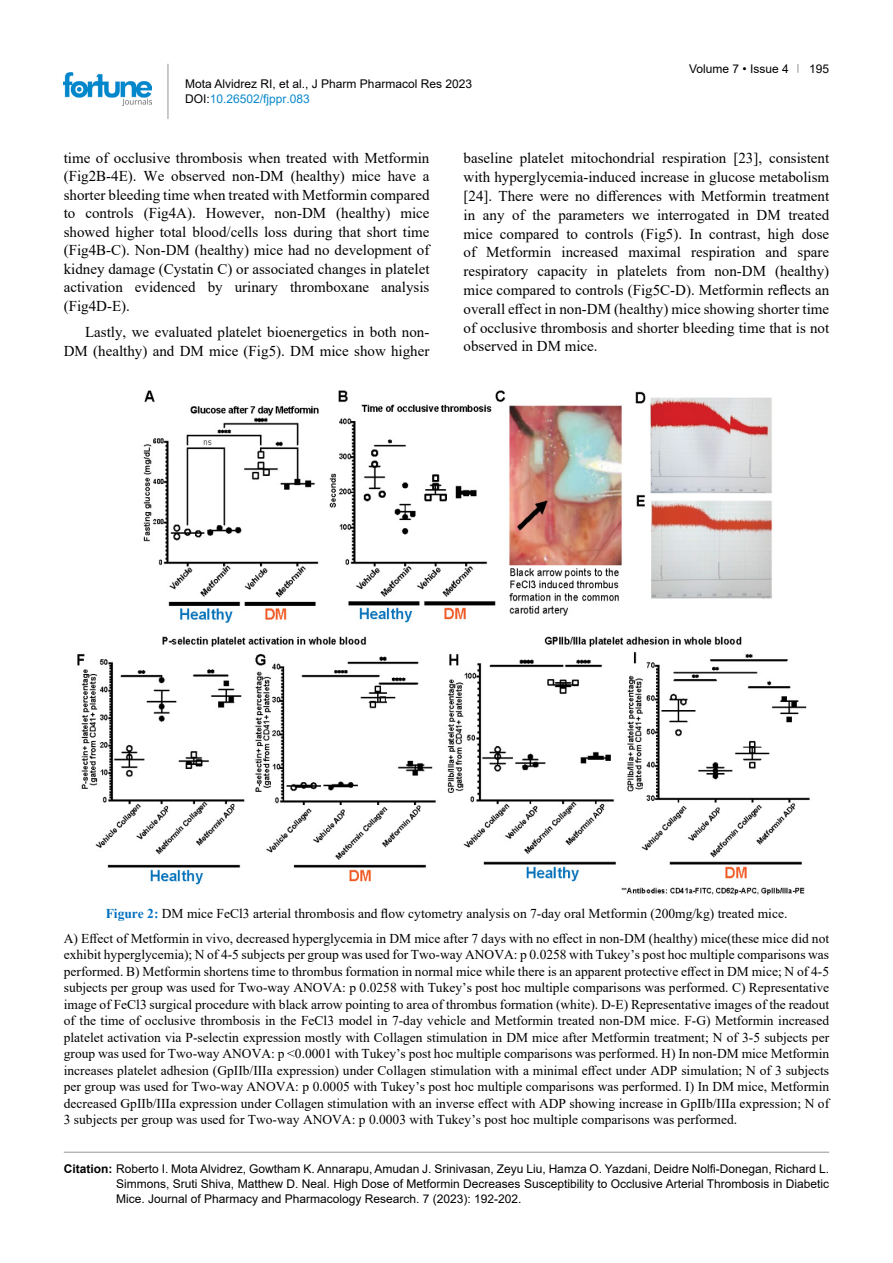
<style>
.page{position:relative;width:893px;height:1263px;background:#fff}
.page>*{position:absolute;margin:0;border:0;box-sizing:border-box;transform-origin:0 0}
.t1{font:15px/18.8px "Times New Roman";color:#000;text-align:justify}
.t2{font:13.5px/16.5px "Times New Roman";color:#000;text-align:center}
.t3{font:12px/15px "Arial";color:#000}
.s1{color:#0a88ca}
.s2{font-weight:700;color:#0070c0}
.s3{font-weight:700}
</style>
<div class="page">
<hr style="left:168px;top:64px;width:1px;height:55px;background:#939598">
<img style="left:64px;top:72px;width:88px;height:33px">
<hr style="left:64px;top:1152px;width:765px;height:1px;background:#939598">
<img style="left:77px;top:390px;width:733px;height:505px">
<p class="t3" style="left:185px;top:76px;width:288px">Mota Alvidrez RI, et al., J Pharm Pharmacol Res 2023<br>DOI:<span class="s1">10.26502/fjppr.083</span></p>
<p class="t3" style="left:689px;top:61px;width:101px">Volume 7 • Issue 4</p>
<p class="t3" style="left:809px;top:61px;width:22px">195</p>
<p class="t1" style="left:64px;top:148px;width:367px">time of occlusive thrombosis when treated with Metformin (Fig2B-4E). We observed non-DM (healthy) mice have a shorter bleeding time when treated with Metformin compared to controls (Fig4A). However, non-DM (healthy) mice showed higher total blood/cells loss during that short time (Fig4B-C). Non-DM (healthy) mice had no development of kidney damage (Cystatin C) or associated changes in platelet activation evidenced by urinary thromboxane analysis (Fig4D-E).</p>
<p class="t1" style="left:64px;top:323px;width:367px;text-align:right">Lastly, we evaluated platelet bioenergetics in both non-<br>DM (healthy) and DM mice (Fig5). DM mice show higher</p>
<p class="t1" style="left:463px;top:148px;width:367px">baseline platelet mitochondrial respiration [23], consistent with hyperglycemia-induced increase in glucose metabolism [24]. There were no differences with Metformin treatment in any of the parameters we interrogated in DM treated mice compared to controls (Fig5). In contrast, high dose of Metformin increased maximal respiration and spare respiratory capacity in platelets from non-DM (healthy) mice compared to controls (Fig5C-D). Metformin reflects an overall effect in non-DM (healthy) mice showing shorter time of occlusive thrombosis and shorter bleeding time that is not observed in DM mice.</p>
<p class="t2" style="left:64px;top:900px;width:767px;line-height:25px"><span class="s2">Figure 2:</span> DM mice FeCl3 arterial thrombosis and flow cytometry analysis on 7-day oral Metformin (200mg/kg) treated mice.<br>A) Effect of Metformin in vivo, decreased hyperglycemia in DM mice after 7 days with no effect in non-DM (healthy) mice(these mice did not</p>
<p class="t2" style="left:64px;top:946px;width:767px;text-align:justify">exhibit hyperglycemia); N of 4-5 subjects per group was used for Two-way ANOVA: p 0.0258 with Tukey’s post hoc multiple comparisons was performed. B) Metformin shortens time to thrombus formation in normal mice while there is an apparent protective effect in DM mice; N of 4-5 subjects per group was used for Two-way ANOVA: p 0.0258 with Tukey’s post hoc multiple comparisons was performed. C) Representative image of FeCl3 surgical procedure with black arrow pointing to area of thrombus formation (white). D-E) Representative images of the readout of the time of occlusive thrombosis in the FeCl3 model in 7-day vehicle and Metformin treated non-DM mice. F-G) Metformin increased platelet activation via P-selectin expression mostly with Collagen stimulation in DM mice after Metformin treatment; N of 3-5 subjects per group was used for Two-way ANOVA: p &lt;0.0001 with Tukey’s post hoc multiple comparisons was performed. H) In non-DM mice Metformin increases platelet adhesion (GpIIb/IIIa expression) under Collagen stimulation with a minimal effect under ADP simulation; N of 3 subjects per group was used for Two-way ANOVA: p 0.0005 with Tukey’s post hoc multiple comparisons was performed. I) In DM mice, Metformin decreased GpIIb/IIIa expression under Collagen stimulation with an inverse effect with ADP showing increase in GpIIb/IIIa expression; N of 3 subjects per group was used for Two-way ANOVA: p 0.0003 with Tukey’s post hoc multiple comparisons was performed.</p>
<p class="t3" style="left:116px;top:1161px;width:715px;text-align:justify;text-indent:-52px"><span class="s3">Citation:</span> Roberto I. Mota Alvidrez, Gowtham K. Annarapu, Amudan J. Srinivasan, Zeyu Liu, Hamza O. Yazdani, Deidre Nolfi-Donegan, Richard L.<br>Simmons, Sruti Shiva, Matthew D. Neal. High Dose of Metformin Decreases Susceptibility to Occlusive Arterial Thrombosis in Diabetic Mice. Journal of Pharmacy and Pharmacology Research. 7 (2023): 192-202.</p>
</div>
